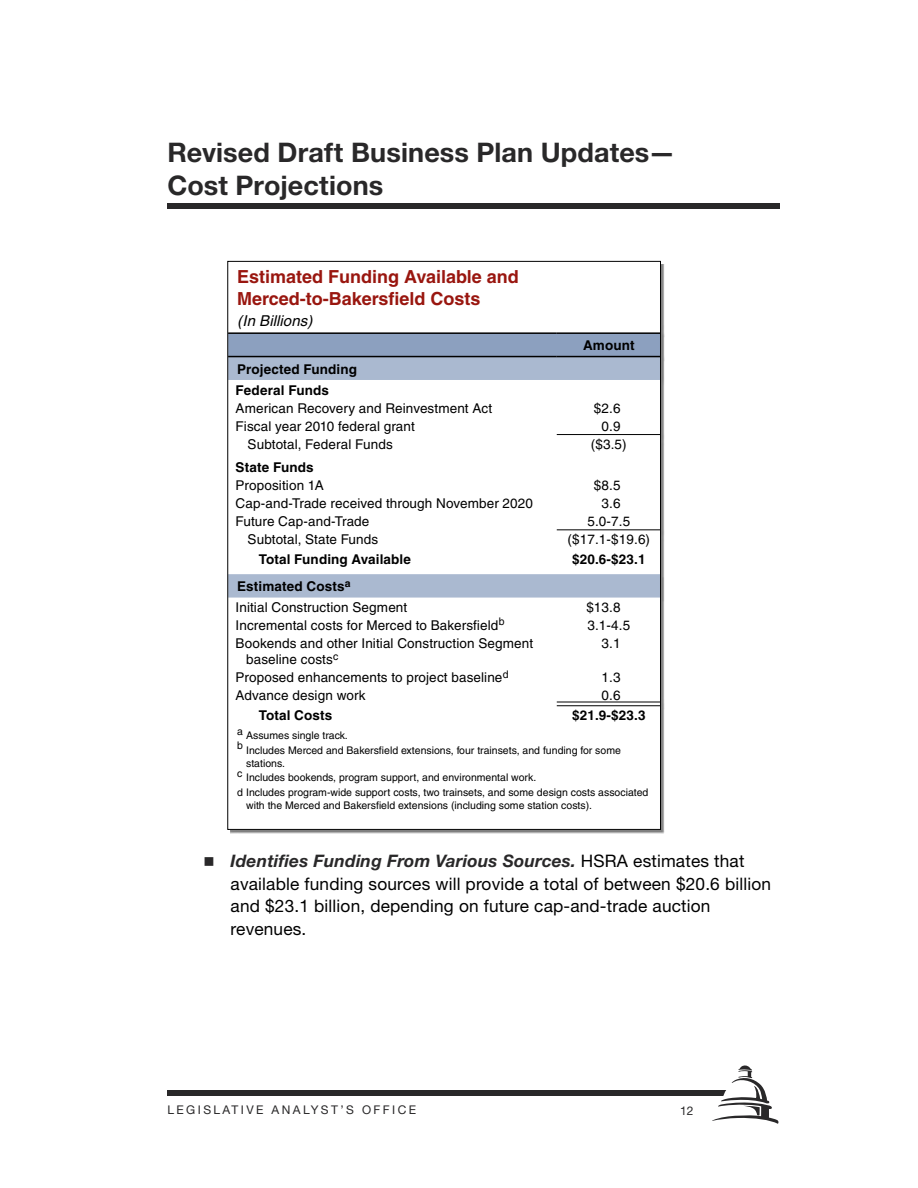
<style>
.page{position:relative;width:918px;height:1188px;background:#fff}
.page>*{position:absolute;margin:0;border:0;box-sizing:border-box;transform-origin:0 0}
.t1{font:700 27px/33px "Helvetica Neue LT";letter-spacing:.005em;color:#292829}
.t2{font:700 18px/21.6px "Helvetica";color:#99160f}
.t3{font:17.25px/22.5px "Helvetica Neue LT";letter-spacing:.01em;color:#000}
.t4{font:italic 15px "Helvetica";letter-spacing:.005em;color:#000}
.t5{font:13.5px/20.7px "Helvetica";letter-spacing:.01em;color:#000}
.t6{font:700 13.5px/21.1px "Helvetica";letter-spacing:.01em;color:#000}
.t7{font:12px "Helvetica Neue LT";letter-spacing:.2em;color:#292829}
.t8{font:10.5px/14.7px "Helvetica";color:#000}
.s1{font-weight:700}
.s2{font-weight:700;font-style:italic;color:#292829}
</style>
<div class="page">
<div style="left:168px;top:1090px;width:567px;height:5px;background:#292829"></div>
<svg style="left:712px;top:1065px;width:67px;height:59px"></svg>
<div style="left:168px;top:204px;width:612px;height:5px;background:#292829"></div>
<div style="left:229px;top:334px;width:430px;height:22px;background:#8ca0bf"></div>
<svg style="left:229px;top:357px;width:430px;height:241px"></svg>
<hr style="left:228px;top:332px;width:329px;height:2px;background:#000">
<hr style="left:557px;top:332px;width:104px;height:2px;background:#000">
<hr style="left:228px;top:356px;width:329px;height:1px;background:#000">
<hr style="left:557px;top:356px;width:104px;height:1px;background:#000">
<hr style="left:557px;top:434px;width:104px;height:1px;background:#000">
<hr style="left:557px;top:702px;width:104px;height:1px;background:#000">
<hr style="left:557px;top:705px;width:104px;height:1px;background:#000">
<hr style="left:557px;top:529px;width:104px;height:1px;background:#000">
<h1 class="t1" style="left:168px;top:135px;width:509px">Revised Draft Business Plan Updates—<br>Cost Projections</h1>
<h2 class="t2" style="left:237px;top:266px;width:283px">Estimated Funding Available and<br>Merced-to-Bakersfield Costs</h2>
<p class="t4" style="left:237px;top:312px;width:77px">(In Billions)</p>
<p class="t6" style="left:583px;top:335px;width:53px">Amount</p>
<p class="t6" style="left:236px;top:358px;width:123px">Projected Funding<br>Federal Funds</p>
<p class="t5" style="left:236px;top:398px;width:258px">American Recovery and Reinvestment Act</p>
<p class="t5" style="left:594px;top:398px;width:28px">$2.6</p>
<p class="t5" style="left:236px;top:416px;width:181px">Fiscal year 2010 federal grant</p>
<p class="t5" style="left:602px;top:416px;width:21px">0.9</p>
<p class="t5" style="left:248px;top:434px;width:147px">Subtotal, Federal Funds</p>
<p class="t5" style="left:591px;top:434px;width:37px">($3.5)</p>
<p class="t6" style="left:236px;top:456px;width:80px">State Funds</p>
<p class="t5" style="left:236px;top:475px;width:90px">Proposition 1A</p>
<p class="t5" style="left:594px;top:475px;width:28px">$8.5</p>
<p class="t5" style="left:236px;top:493px;width:299px">Cap-and-Trade received through November 2020</p>
<p class="t5" style="left:602px;top:493px;width:21px">3.6</p>
<p class="t5" style="left:236px;top:511px;width:135px">Future Cap-and-Trade</p>
<p class="t5" style="left:587px;top:511px;width:44px">5.0-7.5</p>
<p class="t5" style="left:248px;top:529px;width:132px">Subtotal, State Funds</p>
<p class="t5" style="left:567px;top:529px;width:84px">($17.1-$19.6)</p>
<p class="t6" style="left:259px;top:548px;width:154px">Total Funding Available</p>
<p class="t6" style="left:572px;top:548px;width:75px">$20.6-$23.1</p>
<p class="t5" style="left:236px;top:576px;width:173px"><span class="s1">Estimated Costs</span><sup>a<br></sup>Initial Construction Segment</p>
<p class="t5" style="left:586px;top:597px;width:36px">$13.8</p>
<p class="t5" style="left:236px;top:615px;width:271px">Incremental costs for Merced to Bakersfield<sup>b</sup></p>
<p class="t5" style="left:587px;top:615px;width:44px">3.1-4.5</p>
<p class="t5" style="left:246px;top:635px;width:289px;line-height:16.2px;text-indent:-11px">Bookends and other Initial Construction Segment baseline costs<sup>c</sup></p>
<p class="t5" style="left:602px;top:633px;width:21px">3.1</p>
<p class="t5" style="left:236px;top:667px;width:274px">Proposed enhancements to project baseline<sup>d</sup></p>
<p class="t5" style="left:602px;top:667px;width:21px">1.3</p>
<p class="t5" style="left:236px;top:685px;width:131px">Advance design work</p>
<p class="t5" style="left:602px;top:685px;width:21px">0.6</p>
<p class="t6" style="left:259px;top:704px;width:75px">Total Costs</p>
<p class="t6" style="left:572px;top:704px;width:75px">$21.9-$23.3</p>
<p class="t8" style="left:237px;top:728px;width:385px">a Assumes single track.<br>b Includes Merced and Bakersfield extensions, four trainsets, and funding for some</p>
<p class="t8" style="left:237px;top:755px;width:413px;text-indent:9px">stations.<br>c Includes bookends, program support, and environmental work.<br>d Includes program-wide support costs, two trainsets, and some design costs associated</p>
<p class="t8" style="left:246px;top:798px;width:348px">with the Merced and Bakersfield extensions (including some station costs).</p>
<p class="t3" style="left:231px;top:849px;width:542px"><span class="s2">Identifies Funding From Various Sources.</span> HSRA estimates that available funding sources will provide a total of between $20.6 billion and $23.1 billion, depending on future cap-and-trade auction revenues.</p>
<p class="t7" style="left:168px;top:1102px;width:250px">LEGISLATIVE ANALYST’S OFFICE</p>
<p class="t7" style="left:680px;top:1104px;width:15px">12</p>
</div>
